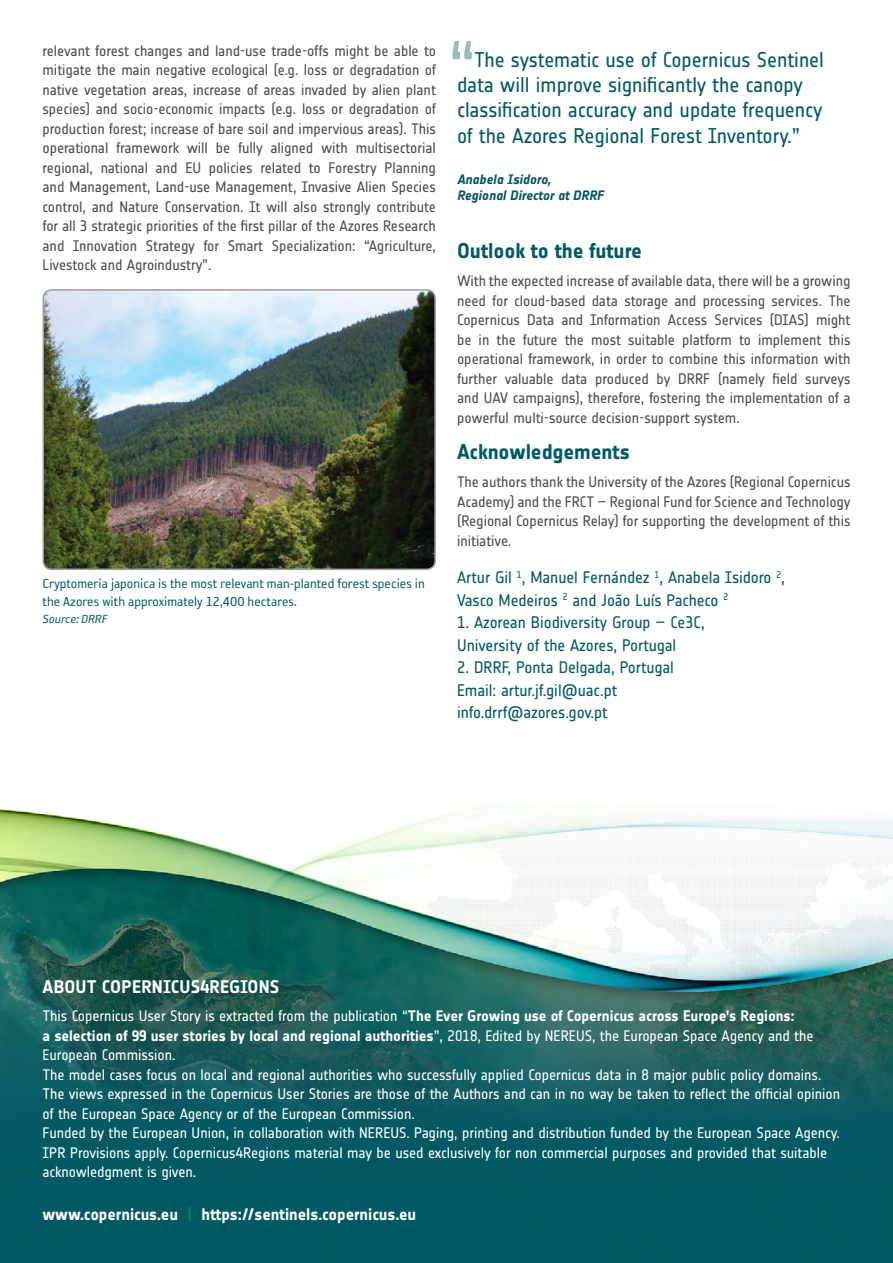
<style>
.page{position:relative;width:893px;height:1263px;background:#fff}
.page>*{position:absolute;margin:0;border:0;box-sizing:border-box;transform-origin:0 0}
.t1{font:21px/25.2px "Notes Esa";letter-spacing:-.005em;color:#025864}
.t2{font:700 21px "Notes Esa";letter-spacing:-.005em;color:#025864}
.t3{font:700 18px "Notes Esa";letter-spacing:.01em;color:#fff}
.t4{font:16.5px/22.5px "Notes Esa";letter-spacing:-.005em;color:#025864}
.t5{font:700 16.5px "Notes Esa";letter-spacing:-.005em;color:#fff}
.t6{font:15px/19.5px "Notes Esa";letter-spacing:-.005em;color:#4d4d4f;text-align:justify}
.t7{font:15px/19.5px "Notes Esa";letter-spacing:-.005em;color:#fff}
.t8{font:15px/18px "Reykjavik One OT A Gauge";color:#025864}
.t9{font:italic 700 13.5px/16.2px "Notes Esa";letter-spacing:-.005em;color:#025864}
.t10{font:italic 13.5px "Reykjavik One OT A Gauge";color:#025864}
.s1{font-weight:700}
.s2{font-weight:400;color:#009449}
</style>
<div class="page">
<img style="left:0;top:805px;width:893px;height:458px">
<img style="left:43px;top:290px;width:392px;height:279px">
<div style="left:43px;top:289px;width:393px;height:281px;border:2px solid #9d9fa2;border-radius:9px"></div>
<svg style="left:452px;top:41px;width:20px;height:18px"></svg>
<p class="t6" style="left:43px;top:41px;width:395px">relevant forest changes and land-use trade-offs might be able to mitigate the main negative ecological (e.g. loss or degradation of native vegetation areas, increase of areas invaded by alien plant species) and socio-economic impacts (e.g. loss or degradation of production forest; increase of bare soil and impervious areas). This operational framework will be fully aligned with multisectorial regional, national and EU policies related to Forestry Planning and Management, Land-use Management, Invasive Alien Species control, and Nature Conservation. It will also strongly contribute for all 3 strategic priorities of the first pillar of the Azores Research and Innovation Strategy for Smart Specialization: “Agriculture, Livestock and Agroindustry”.</p>
<p class="t8" style="left:43px;top:575px;width:384px">Cryptomeria japonica is the most relevant man-planted forest species in the Azores with approximately 12,400 hectares.</p>
<p class="t10" style="left:43px;top:612px;width:66px">Source: DRRF</p>
<h1 class="t1" style="left:457px;top:47px;width:368px;text-indent:17px">The systematic use of Copernicus Sentinel data will improve significantly the canopy classification accuracy and update frequency of the Azores Regional Forest Inventory.”</h1>
<p class="t9" style="left:457px;top:171px;width:148px">Anabela Isidoro,<br>Regional Director at DRRF</p>
<h1 class="t2" style="left:457px;top:239px;width:186px">Outlook to the future</h1>
<p class="t6" style="left:457px;top:272px;width:395px">With the expected increase of available data, there will be a growing need for cloud-based data storage and processing services. The Copernicus Data and Information Access Services (DIAS) might be in the future the most suitable platform to implement this operational framework, in order to combine this information with further valuable data produced by DRRF (namely field surveys and UAV campaigns), therefore, fostering the implementation of a powerful multi-source decision-support system.</p>
<h1 class="t2" style="left:457px;top:440px;width:174px">Acknowledgements</h1>
<p class="t6" style="left:457px;top:473px;width:395px">The authors thank the University of the Azores (Regional Copernicus Academy) and the FRCT – Regional Fund for Science and Technology (Regional Copernicus Relay) for supporting the development of this initiative.</p>
<p class="t4" style="left:457px;top:566px;width:329px">Artur Gil <sup>1</sup>, Manuel Fernández <sup>1</sup>, Anabela Isidoro <sup>2</sup>,<br>Vasco Medeiros <sup>2</sup> and João Luís Pacheco <sup>2</sup></p>
<p class="t4" style="left:457px;top:611px;width:249px">1. Azorean Biodiversity Group – Ce3C,<br>University of the Azores, Portugal</p>
<p class="t4" style="left:457px;top:656px;width:218px">2. DRRF, Ponta Delgada, Portugal<br>Email: artur.jf.gil@uac.pt info.drrf@azores.gov.pt</p>
<p class="t3" style="left:43px;top:976px;width:238px">ABOUT COPERNICUS4REGIONS</p>
<p class="t7" style="left:43px;top:1006px;width:799px">This Copernicus User Story is extracted from the publication “<span class="s1">The Ever Growing use of Copernicus across Europe’s Regions:<br>a selection of 99 user stories by local and regional authorities</span>”, 2018, Edited by NEREUS, the European Space Agency and the European Commission.<br>The model cases focus on local and regional authorities who successfully applied Copernicus data in 8 major public policy domains.<br>The views expressed in the Copernicus User Stories are those of the Authors and can in no way be taken to reflect the official opinion of the European Space Agency or of the European Commission.<br>Funded by the European Union, in collaboration with NEREUS. Paging, printing and distribution funded by the European Space Agency.<br>IPR Provisions apply. Copernicus4Regions material may be used exclusively for non commercial purposes and provided that suitable acknowledgment is given.</p>
<p class="t5" style="left:43px;top:1204px;width:375px">www.copernicus.eu <span class="s2">|</span> https://sentinels.copernicus.eu</p>
</div>
